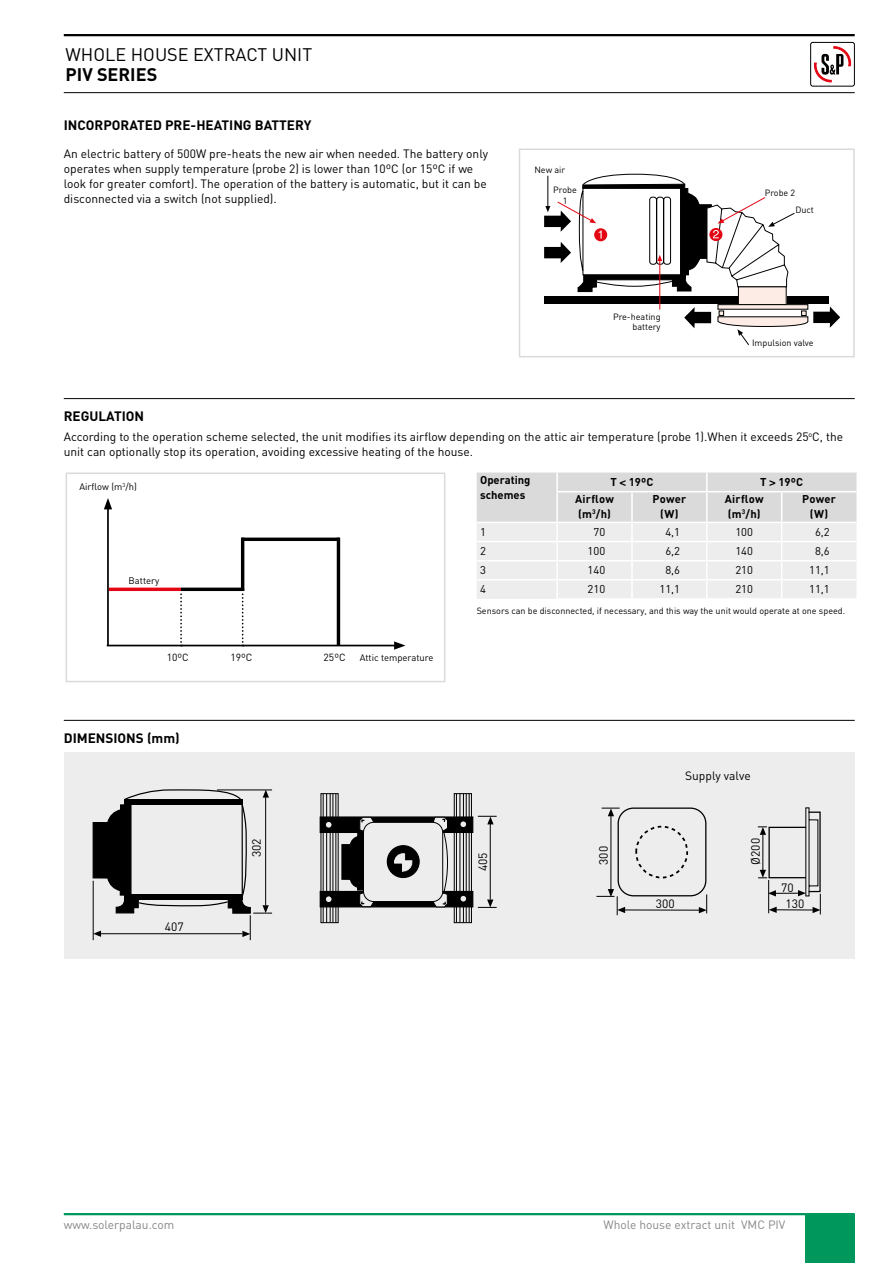
<style>
.page{position:relative;width:893px;height:1263px;background:#fff}
.page>*{position:absolute;margin:0;border:0;box-sizing:border-box;transform-origin:0 0}
.t1{font:18px "DIN";color:#000}
.t2{font:700 18px "DIN";color:#000}
.t3{font:700 13.5px "DIN";color:#000}
.t4{font:12px/15px "DIN";color:#000}
.t5{font:12px "DIN";color:#878787}
.t6{font:700 11.25px/15px "DIN";letter-spacing:.02em;color:#000}
.t7{font:11.25px "DIN";color:#000}
.t8{font:700 11.25px/15px "DIN";color:#000}
.t9{font:10.35px "DIN";color:#000}
.t10{font:9.45px "DIN";color:#000}
.t11{font:9px/10.5px "DIN";color:#000;text-align:right}
.s1{font-family:"Helvetica Neue"}
</style>
<div class="page">
<hr style="left:64px;top:1213px;width:791px;height:2px;background:#00975c">
<div style="left:805px;top:1214px;width:50px;height:49px;background:#00975c"></div>
<hr style="left:64px;top:34px;width:791px;height:2px;background:#000">
<hr style="left:64px;top:92px;width:791px;height:1px;background:#000">
<svg style="left:814px;top:47px;width:37px;height:36px"></svg>
<div style="left:810px;top:42px;width:45px;height:44px;border:1px solid #000;border-radius:2px"></div>
<svg style="left:477px;top:472px;width:379px;height:127px;background:#e7e7e7"></svg>
<hr style="left:556px;top:598px;width:76px;height:2px;background:#fff">
<hr style="left:632px;top:598px;width:75px;height:2px;background:#fff">
<hr style="left:707px;top:598px;width:75px;height:2px;background:#fff">
<hr style="left:782px;top:598px;width:74px;height:2px;background:#fff">
<svg style="left:519px;top:148px;width:336px;height:210px"></svg>
<hr style="left:64px;top:720px;width:791px;height:1px;background:#000">
<div style="left:64px;top:752px;width:791px;height:207px;background:#ededed"></div>
<div style="left:618px;top:807px;width:88px;height:89px;border:1px solid #000;border-radius:15px"></div>
<div style="left:635px;top:826px;width:53px;height:52px;border:2px dashed #000;border-radius:50%"></div>
<hr style="left:625px;top:909px;width:74px;height:1px;background:#000">
<svg style="left:699px;top:894px;width:8px;height:19px"></svg>
<hr style="left:610px;top:816px;width:1px;height:73px;background:#000">
<svg style="left:602px;top:808px;width:18px;height:8px"></svg>
<svg style="left:596px;top:889px;width:29px;height:26px"></svg>
<svg style="left:757px;top:807px;width:64px;height:108px"></svg>
<hr style="left:323px;top:794px;width:1px;height:128px;background:#000">
<hr style="left:326px;top:794px;width:1px;height:128px;background:#000">
<hr style="left:330px;top:794px;width:1px;height:128px;background:#000">
<hr style="left:333px;top:794px;width:1px;height:128px;background:#000">
<hr style="left:456px;top:794px;width:1px;height:128px;background:#000">
<hr style="left:460px;top:794px;width:1px;height:128px;background:#000">
<hr style="left:463px;top:794px;width:1px;height:128px;background:#000">
<hr style="left:466px;top:794px;width:1px;height:128px;background:#000">
<hr style="left:469px;top:794px;width:1px;height:128px;background:#000">
<div style="left:454px;top:793px;width:18px;height:130px;border:1px solid #000"></div>
<div style="left:320px;top:816px;width:153px;height:17px;background:#000;border:1px solid #000"></div>
<div style="left:325px;top:821px;width:7px;height:7px;background:#ededed;border-radius:50%"></div>
<div style="left:325px;top:821px;width:7px;height:7px;border:1px solid #000;border-radius:50%"></div>
<div style="left:460px;top:821px;width:7px;height:6px;background:#ededed;border-radius:50%"></div>
<div style="left:460px;top:821px;width:7px;height:7px;border:1px solid #000;border-radius:50%"></div>
<div style="left:320px;top:891px;width:153px;height:16px;background:#000"></div>
<div style="left:325px;top:896px;width:7px;height:6px;background:#ededed;border-radius:50%"></div>
<div style="left:325px;top:895px;width:7px;height:8px;border:1px solid #000;border-radius:50%"></div>
<div style="left:460px;top:895px;width:7px;height:7px;background:#ededed;border-radius:50%"></div>
<div style="left:460px;top:895px;width:7px;height:7px;border:1px solid #000;border-radius:50%"></div>
<svg style="left:341px;top:817px;width:34px;height:90px"></svg>
<svg style="left:432px;top:817px;width:16px;height:90px"></svg>
<div style="left:363px;top:822px;width:80px;height:79px;background:#ededed;border-radius:10px"></div>
<div style="left:363px;top:822px;width:80px;height:80px;border:1px solid #000;border-radius:10px"></div>
<div style="left:387px;top:846px;width:32px;height:31px;background:#000;border-radius:50%"></div>
<div style="left:387px;top:845px;width:33px;height:33px;border:1px solid #000;border-radius:50%"></div>
<svg style="left:390px;top:853px;width:22px;height:19px"></svg>
<svg style="left:93px;top:789px;width:179px;height:151px"></svg>
<hr style="left:217px;top:789px;width:55px;height:1px;background:#000">
<hr style="left:265px;top:795px;width:1px;height:110px;background:#000">
<svg style="left:478px;top:899px;width:19px;height:9px"></svg>
<svg style="left:478px;top:816px;width:19px;height:8px"></svg>
<hr style="left:490px;top:821px;width:1px;height:78px;background:#000">
<hr style="left:64px;top:398px;width:791px;height:1px;background:#000">
<svg style="left:65px;top:472px;width:381px;height:211px"></svg>
<hr style="left:107px;top:506px;width:2px;height:139px;background:#000">
<svg style="left:104px;top:498px;width:8px;height:11px"></svg>
<hr style="left:107px;top:645px;width:290px;height:1px;background:#000">
<svg style="left:394px;top:641px;width:11px;height:9px"></svg>
<hr style="left:242px;top:538px;width:97px;height:3px;background:#000">
<svg style="left:180px;top:591px;width:2px;height:54px"></svg>
<hr style="left:241px;top:538px;width:3px;height:53px;background:#000">
<hr style="left:337px;top:538px;width:3px;height:107px;background:#000">
<svg style="left:242px;top:591px;width:2px;height:54px"></svg>
<hr style="left:109px;top:588px;width:72px;height:3px;background:#e30613">
<hr style="left:181px;top:588px;width:61px;height:3px;background:#000">
<h1 class="t1" style="left:66px;top:43px;width:248px">WHOLE HOUSE EXTRACT UNIT</h1>
<h1 class="t2" style="left:66px;top:62px;width:93px">PIV SERIES</h1>
<p class="t3" style="left:64px;top:117px;width:249px">INCORPORATED PRE-HEATING BATTERY</p>
<p class="t4" style="left:64px;top:146px;width:426px">An electric battery of 500W pre-heats the new air when needed. The battery only operates when supply temperature (probe 2) is lower than 10ºC (or 15ºC if we look for greater comfort). The operation of the battery is automatic, but it can be disconnected via a switch (not supplied).</p>
<p class="t3" style="left:64px;top:407px;width:82px">REGULATION</p>
<p class="t11" style="left:534px;top:164px;width:32px">New air</p>
<p class="t11" style="left:553px;top:185px;width:25px;text-align:center">Probe<br>1</p>
<p class="t11" style="left:765px;top:188px;width:32px">Probe 2</p>
<p class="t11" style="left:613px;top:311px;width:49px">Pre-heating battery</p>
<p class="t11" style="left:795px;top:204px;width:20px">Duct</p>
<p class="t11" style="left:752px;top:337px;width:63px">Impulsion valve</p>
<p class="t4" style="left:64px;top:429px;width:781px">According to the operation scheme selected, the unit modifies its airflow depending on the attic air temperature (probe 1).When it exceeds 25<sup>o</sup>C, the unit can optionally stop its operation, avoiding excessive heating of the house.</p>
<p class="t10" style="left:80px;top:481px;width:59px">Airflow (m<sup>3</sup>/h)</p>
<p class="t10" style="left:129px;top:574px;width:32px">Battery</p>
<p class="t9" style="left:167px;top:651px;width:23px">10ºC</p>
<p class="t9" style="left:230px;top:651px;width:23px">19ºC</p>
<p class="t9" style="left:324px;top:651px;width:23px">25ºC</p>
<p class="t10" style="left:360px;top:652px;width:75px">Attic temperature</p>
<p class="t3" style="left:64px;top:729px;width:117px">DIMENSIONS (mm)</p>
<p class="t8" style="left:480px;top:472px;width:52px">Operating schemes</p>
<p class="t6" style="left:610px;top:474px;width:45px">T <span class="s1">&lt;</span> 19ºC</p>
<p class="t6" style="left:760px;top:474px;width:45px">T <span class="s1">&gt;</span> 19ºC</p>
<p class="t6" style="left:575px;top:491px;width:41px">Airflow (m<sup>3</sup>/h)</p>
<p class="t6" style="left:652px;top:491px;width:35px;text-align:center">Power (W)</p>
<p class="t6" style="left:725px;top:491px;width:41px">Airflow (m<sup>3</sup>/h)</p>
<p class="t6" style="left:802px;top:491px;width:35px;text-align:center">Power (W)</p>
<p class="t7" style="left:480px;top:525px;width:7px">1</p>
<p class="t7" style="left:593px;top:525px;width:13px">70</p>
<p class="t7" style="left:665px;top:525px;width:16px">4,1</p>
<p class="t7" style="left:735px;top:525px;width:19px">100</p>
<p class="t7" style="left:815px;top:525px;width:16px">6,2</p>
<p class="t7" style="left:480px;top:544px;width:7px">2</p>
<p class="t7" style="left:588px;top:544px;width:19px">100</p>
<p class="t7" style="left:665px;top:544px;width:16px">6,2</p>
<p class="t7" style="left:735px;top:544px;width:19px">140</p>
<p class="t7" style="left:815px;top:544px;width:16px">8,6</p>
<p class="t7" style="left:480px;top:563px;width:7px">3</p>
<p class="t7" style="left:588px;top:563px;width:19px">140</p>
<p class="t7" style="left:665px;top:563px;width:16px">8,6</p>
<p class="t7" style="left:735px;top:563px;width:19px">210</p>
<p class="t7" style="left:809px;top:563px;width:22px">11,1</p>
<p class="t7" style="left:480px;top:582px;width:7px">4</p>
<p class="t7" style="left:588px;top:582px;width:19px">210</p>
<p class="t7" style="left:659px;top:582px;width:22px">11,1</p>
<p class="t7" style="left:735px;top:582px;width:19px">210</p>
<p class="t7" style="left:809px;top:582px;width:22px">11,1</p>
<p class="t11" style="left:477px;top:606px;width:370px">Sensors can be disconnected, if necessary, and this way the unit would operate at one speed.</p>
<p class="t4" style="left:685px;top:768px;width:67px">Supply valve</p>
<p class="t4" style="left:165px;top:919px;width:20px">407</p>
<p class="t4" style="left:249px;top:857px;width:20px;rotate:-90deg">302</p>
<p class="t4" style="left:596px;top:865px;width:20px;rotate:-90deg">300</p>
<p class="t4" style="left:748px;top:865px;width:28px;rotate:-90deg">Ø200</p>
<p class="t4" style="left:656px;top:895px;width:20px">300</p>
<p class="t4" style="left:785px;top:895px;width:20px">130</p>
<p class="t4" style="left:475px;top:871px;width:20px;rotate:-90deg">405</p>
<p class="t4" style="left:781px;top:879px;width:14px">70</p>
<p class="t5" style="left:64px;top:1217px;width:112px">www.solerpalau.com</p>
<p class="t5" style="left:603px;top:1217px;width:184px">Whole house extract unit VMC PIV</p>
</div>
